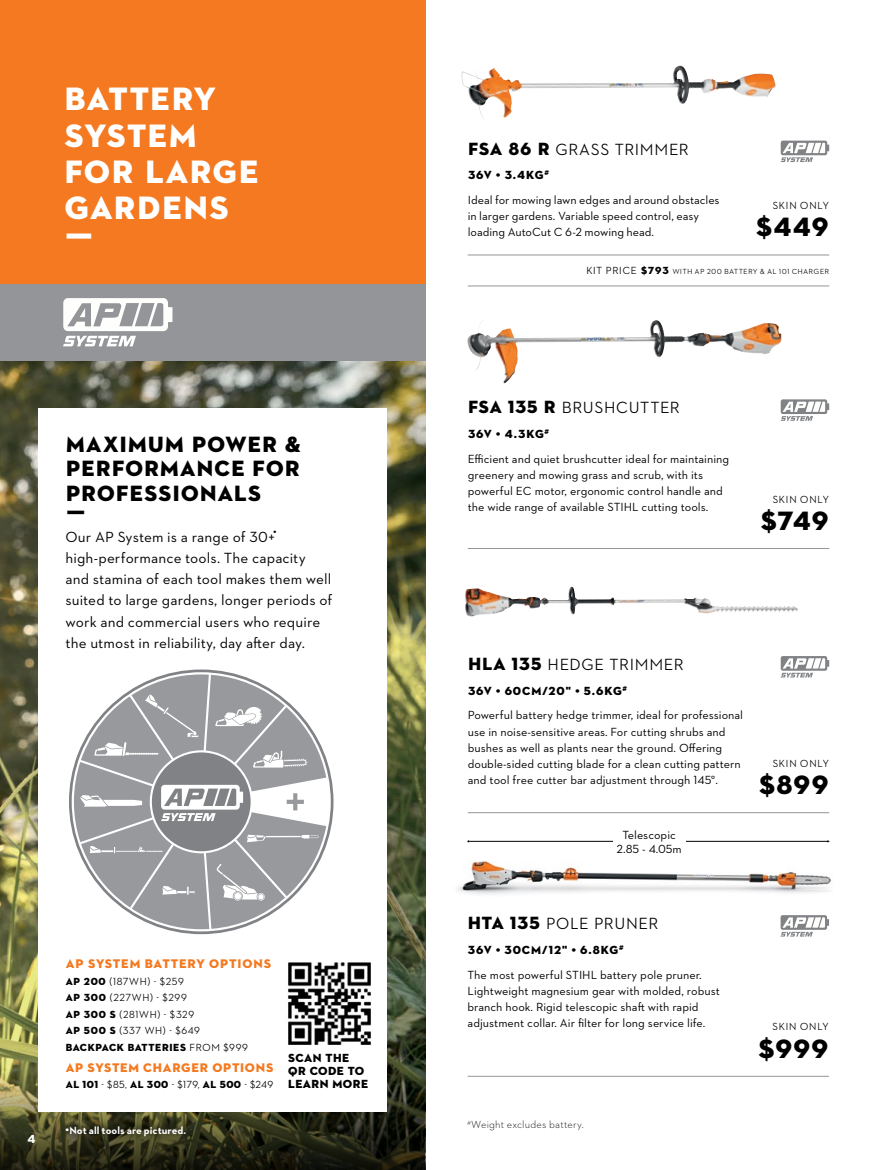
<style>
.page{position:relative;width:893px;height:1170px;background:#fff}
.page>*{position:absolute;margin:0;border:0;box-sizing:border-box;transform-origin:0 0}
.t1{font:33px/36.3px "STIHL Contraface Display Titling";letter-spacing:-.01em;color:#fff}
.t2{font:27px "STIHL Contraface Display Titling";letter-spacing:-.015em;color:#000}
.t3{font:22.5px/24.8px "STIHL Contraface Display Titling";color:#000}
.t4{font:500 16.5px "STIHL Contraface Display";letter-spacing:-.005em;color:#000}
.t5{font:15px/21px "STIHL Contraface Text";letter-spacing:.005em;color:#000}
.t6{font:12.75px "STIHL Contraface Display Titling";color:#f47920}
.t7{font:12px/16px "STIHL Contraface Text";color:#000}
.t8{font:12px/13.2px "STIHL Contraface Display Titling";letter-spacing:-.02em;color:#000}
.t9{font:12px "STIHL Contraface Display Titling";letter-spacing:.015em;color:#000}
.t10{font:12px "STIHL Contraface Display Titling";color:#fff}
.t11{font:500 10.5px/16.5px "STIHL Contraface Display";color:#000}
.t12{font:500 10.5px "STIHL Contraface Display";letter-spacing:.02em;color:#000}
.t13{font:10.5px "STIHL Contraface Display Titling";color:#000}
.t14{font:700 10.5px "STIHL Contraface Text";color:#fff}
.t15{font:300 10.5px "STIHL Contraface Text";letter-spacing:.015em;color:#000}
.t16{font:500 7.5px "STIHL Contraface Display";letter-spacing:.015em;color:#000}
.s1{font-family:"STIHL Contraface Display Titling";font-weight:400}
.s2{font-family:"STIHL Contraface Display";font-weight:500}
.s3{font-family:"STIHL Contraface Display Titling";font-weight:400;font-size:18px}
.s4{font-size:10.5px}
.s5{font-family:"STIHL Contraface Display Titling";font-weight:400;font-size:10.5px}
</style>
<div class="page">
<img style="left:0;top:361px;width:425px;height:709px">
<svg style="left:0;top:1070px;width:425px;height:99px;background:#32321d"></svg>
<div style="left:0;top:0;width:425px;height:291px;background:#f47920"></div>
<div style="left:38px;top:408px;width:349px;height:703px;background:#fff"></div>
<div style="left:0;top:285px;width:425px;height:76px;background:#939598"></div>
<svg style="left:63px;top:298px;width:109px;height:48px"></svg>
<div style="left:57px;top:1116px;width:137px;height:28px;background:#000;opacity:.75"></div>
<svg style="left:69px;top:669px;width:264px;height:265px"></svg>
<svg style="left:74px;top:674px;width:252px;height:255px"></svg>
<img style="left:288px;top:962px;width:83px;height:83px">
<hr style="left:468px;top:255px;width:361px;height:1px;background:#939598">
<hr style="left:468px;top:286px;width:361px;height:1px;background:#939598">
<svg style="left:781px;top:141px;width:48px;height:21px"></svg>
<img style="left:461px;top:66px;width:218px;height:53px">
<svg style="left:781px;top:399px;width:48px;height:22px"></svg>
<hr style="left:468px;top:548px;width:361px;height:1px;background:#939598">
<img style="left:467px;top:320px;width:215px;height:64px">
<svg style="left:781px;top:656px;width:48px;height:21px"></svg>
<hr style="left:468px;top:812px;width:361px;height:1px;background:#939598">
<img style="left:465px;top:587px;width:106px;height:29px">
<img style="left:457px;top:860px;width:374px;height:35px">
<svg style="left:780px;top:915px;width:49px;height:21px"></svg>
<hr style="left:468px;top:1075px;width:361px;height:1px;background:#939598">
<hr style="left:469px;top:841px;width:359px;height:1px;background:#000">
<div style="left:613px;top:825px;width:72px;height:28px;background:#fff"></div>
<h1 class="t1" style="left:64px;top:81px;width:197px">BATTERY<br>SYSTEM<br>FOR LARGE<br>GARDENS<br>Ƒ</h1>
<h3 class="t3" style="left:65px;top:431px;width:237px">MAXIMUM POWER &amp;<br>PERFORMANCE FOR<br>PROFESSIONALS<br>Ƒ</h3>
<p class="t5" style="left:65px;top:526px;width:268px">Our AP System is a range of 30+<sup>⚫ </sup>high-performance tools. The capacity and stamina of each tool makes them well suited to large gardens, longer periods of work and commercial users who require the utmost in reliability, day after day.</p>
<p class="t10" style="left:27px;top:1130px;width:10px">4</p>
<p class="t6" style="left:65px;top:955px;width:207px">AP SYSTEM BATTERY OPTIONS</p>
<p class="t11" style="left:65px;top:973px;width:136px"><span class="s1">AP 200</span> (187WH) - $259<br><span class="s1">AP 300</span> (227WH) - $299<br><span class="s1">AP 300 S</span> (281WH) - $329<br><span class="s1">AP 500 S</span> (337 WH) - $649</p>
<p class="t13" style="left:65px;top:1040px;width:184px">BACKPACK BATTERIES <span class="s2">FROM $999</span></p>
<p class="t6" style="left:65px;top:1059px;width:210px">AP SYSTEM CHARGER OPTIONS</p>
<p class="t11" style="left:65px;top:1076px;width:210px"><span class="s1">AL 101</span> - $85, <span class="s1">AL 300</span> - $179, <span class="s1">AL 500</span> - $249</p>
<p class="t14" style="left:65px;top:1123px;width:122px">⚫Not all tools are pictured.</p>
<p class="t8" style="left:288px;top:1050px;width:82px">SCAN THE<br>QR CODE TO<br>LEARN MORE</p>
<h3 class="t4" style="left:468px;top:140px;width:223px"><span class="s3">FSA 86 R</span> GRASS TRIMMER</h3>
<p class="t8" style="left:468px;top:169px;width:83px">36V ⚫ 3.4KG<sup>#</sup></p>
<p class="t7" style="left:468px;top:192px;width:253px">Ideal for mowing lawn edges and around obstacles in larger gardens. Variable speed control, easy loading AutoCut C 6-2 mowing head.</p>
<p class="t16" style="left:586px;top:268px;width:245px"><span class="s4">KIT PRICE</span> <span class="s5">$793</span> WITH AP 200 BATTERY &amp; AL 101 CHARGER</p>
<p class="t12" style="left:772px;top:199px;width:58px">SKIN ONLY</p>
<h2 class="t2" style="left:755px;top:210px;width:75px">$449</h2>
<h3 class="t4" style="left:468px;top:399px;width:214px"><span class="s3">FSA 135 R</span> BRUSHCUTTER</h3>
<p class="t8" style="left:468px;top:427px;width:83px">36V ⚫ 4.3KG<sup>#</sup></p>
<p class="t7" style="left:468px;top:450px;width:263px">Efficient and quiet brushcutter ideal for maintaining greenery and mowing grass and scrub, with its powerful EC motor, ergonomic control handle and the wide range of available STIHL cutting tools.</p>
<p class="t12" style="left:772px;top:493px;width:58px">SKIN ONLY</p>
<h2 class="t2" style="left:760px;top:503px;width:71px">$749</h2>
<h3 class="t4" style="left:468px;top:655px;width:218px"><span class="s3">HLA 135</span> HEDGE TRIMMER</h3>
<p class="t9" style="left:468px;top:683px;width:161px">36V ⚫ 60CM/20" ⚫ 5.6KG<sup>#</sup></p>
<p class="t7" style="left:468px;top:707px;width:277px">Powerful battery hedge trimmer, ideal for professional use in noise-sensitive areas. For cutting shrubs and bushes as well as plants near the ground. Offering double-sided cutting blade for a clean cutting pattern and tool free cutter bar adjustment through 145°.</p>
<p class="t7" style="left:617px;top:827px;width:67px;line-height:14.4px;text-align:center">Telescopic<br>2.85 - 4.05m</p>
<p class="t12" style="left:772px;top:757px;width:58px">SKIN ONLY</p>
<h2 class="t2" style="left:758px;top:767px;width:72px">$899</h2>
<h3 class="t4" style="left:468px;top:914px;width:193px"><span class="s3">HTA 135</span> POLE PRUNER</h3>
<p class="t9" style="left:468px;top:942px;width:158px">36V ⚫ 30CM/12" ⚫ 6.8KG<sup>#</sup></p>
<p class="t7" style="left:468px;top:966px;width:254px">The most powerful STIHL battery pole pruner.<br>Lightweight magnesium gear with molded, robust branch hook. Rigid telescopic shaft with rapid adjustment collar. Air filter for long service life.</p>
<p class="t15" style="left:468px;top:1117px;width:118px"><sup>#</sup>Weight excludes battery.</p>
<p class="t12" style="left:772px;top:1021px;width:58px">SKIN ONLY</p>
<h2 class="t2" style="left:758px;top:1031px;width:73px">$999</h2>
</div>
